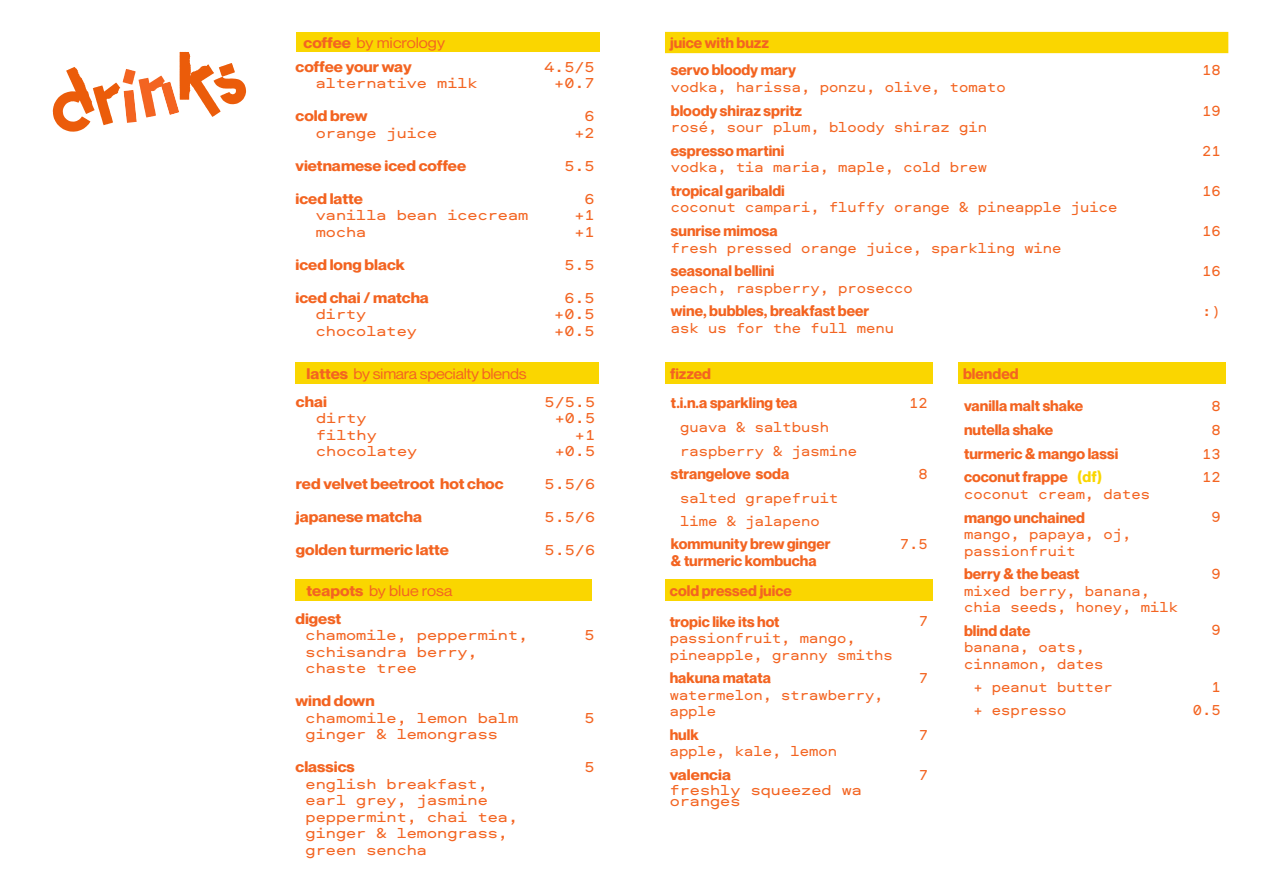
<style>
.page{position:relative;width:1263px;height:893px;background:#fff}
.page>*{position:absolute;margin:0;border:0;box-sizing:border-box;transform-origin:0 0}
.Drinks_Menu{font:15px/16.5px "Aeroport Mono";color:#f36421}
.Drinks_Menu-2{font:15px/15px "Aeroport Mono";color:#f36421;scale:1.09 1}
.Drinks_Menu-3{font:700 15px/16.5px "Neue Montreal";color:#f36421}
.Drinks_Menu-4{font:700 15px "Neue Montreal";color:#f36421;scale:1.09 1}
.t1{font:15px "Neue Montreal";color:#f36421;scale:1.09 1}
.t2{font:15px "Neue Montreal";letter-spacing:-.02em;color:#f36421;scale:1.09 1}
.s1{font-weight:700}
.s2{font-family:"Neue Montreal";font-weight:700}
.s3{font-family:"Aeroport Mono";font-weight:400}
.s4{font-family:"Neue Montreal";font-weight:700;color:#fad600}
</style>
<div class="page">
<svg style="left:53px;top:52px;width:193px;height:80px"></svg>
<div style="left:296px;top:32px;width:303px;height:20px;background:#fad600"></div>
<div style="left:295px;top:362px;width:304px;height:21px;background:#fad600"></div>
<div style="left:295px;top:579px;width:297px;height:21px;background:#fad600"></div>
<div style="left:665px;top:32px;width:563px;height:21px;background:#fad600"></div>
<div style="left:665px;top:362px;width:268px;height:22px;background:#fad600"></div>
<div style="left:665px;top:579px;width:268px;height:22px;background:#fad600"></div>
<div style="left:958px;top:362px;width:268px;height:22px;background:#fad600"></div>
<p class="t1" style="left:304px;top:33px;width:131px"><span class="s1">coffee</span> by micrology</p>
<p class="Drinks_Menu-4" style="left:295px;top:57px;width:108px">coffee your way</p>
<p class="Drinks_Menu-2" style="left:544px;top:58px;width:48px">4.5/5</p>
<p class="Drinks_Menu-2" style="left:316px;top:75px;width:150px">alternative milk</p>
<p class="Drinks_Menu-2" style="left:554px;top:75px;width:39px">+0.7</p>
<p class="Drinks_Menu-4" style="left:295px;top:107px;width:67px">cold brew</p>
<p class="Drinks_Menu-2" style="left:585px;top:108px;width:11px">6</p>
<p class="Drinks_Menu-2" style="left:316px;top:124px;width:113px">orange juice</p>
<p class="Drinks_Menu-2" style="left:574px;top:124px;width:20px">+2</p>
<p class="Drinks_Menu-4" style="left:295px;top:156px;width:158px">vietnamese iced coffee</p>
<p class="Drinks_Menu-2" style="left:564px;top:157px;width:29px">5.5</p>
<p class="Drinks_Menu-4" style="left:295px;top:189px;width:63px">iced latte</p>
<p class="Drinks_Menu-2" style="left:585px;top:190px;width:11px">6</p>
<p class="Drinks_Menu-2" style="left:316px;top:207px;width:196px">vanilla bean icecream</p>
<p class="Drinks_Menu-2" style="left:574px;top:207px;width:20px">+1</p>
<p class="Drinks_Menu-2" style="left:316px;top:223px;width:48px">mocha</p>
<p class="Drinks_Menu-2" style="left:574px;top:223px;width:20px">+1</p>
<p class="Drinks_Menu-4" style="left:295px;top:255px;width:102px">iced long black</p>
<p class="Drinks_Menu-2" style="left:564px;top:256px;width:29px">5.5</p>
<p class="Drinks_Menu-4" style="left:295px;top:288px;width:124px">iced chai / matcha</p>
<p class="Drinks_Menu-2" style="left:564px;top:289px;width:29px">6.5</p>
<p class="Drinks_Menu-2" style="left:316px;top:306px;width:48px">dirty</p>
<p class="Drinks_Menu-2" style="left:554px;top:306px;width:39px">+0.5</p>
<p class="Drinks_Menu-2" style="left:316px;top:322px;width:94px">chocolatey</p>
<p class="Drinks_Menu-2" style="left:554px;top:322px;width:39px">+0.5</p>
<p class="t2" style="left:307px;top:364px;width:203px"><span class="s1">lattes</span> by simara specialty blends</p>
<p class="Drinks_Menu-4" style="left:296px;top:392px;width:30px">chai</p>
<p class="Drinks_Menu-2" style="left:544px;top:393px;width:48px">5/5.5</p>
<p class="Drinks_Menu-2" style="left:316px;top:410px;width:48px">dirty</p>
<p class="Drinks_Menu-2" style="left:555px;top:410px;width:39px">+0.5</p>
<p class="Drinks_Menu-2" style="left:316px;top:426px;width:57px">filthy</p>
<p class="Drinks_Menu-2" style="left:575px;top:426px;width:20px">+1</p>
<p class="Drinks_Menu-2" style="left:316px;top:443px;width:94px">chocolatey</p>
<p class="Drinks_Menu-2" style="left:555px;top:443px;width:39px">+0.5</p>
<p class="Drinks_Menu-4" style="left:296px;top:474px;width:192px">red velvet beetroot hot choc</p>
<p class="Drinks_Menu-2" style="left:544px;top:476px;width:48px">5.5/6</p>
<p class="Drinks_Menu-4" style="left:296px;top:507px;width:117px">japanese matcha</p>
<p class="Drinks_Menu-2" style="left:544px;top:509px;width:48px">5.5/6</p>
<p class="Drinks_Menu-4" style="left:296px;top:540px;width:142px">golden turmeric latte</p>
<p class="Drinks_Menu-2" style="left:544px;top:542px;width:48px">5.5/6</p>
<p class="t1" style="left:307px;top:581px;width:135px"><span class="s1">teapots</span> by blue rosa</p>
<p class="Drinks_Menu-4" style="left:295px;top:609px;width:43px">digest</p>
<p class="Drinks_Menu-2" style="left:306px;top:627px;width:206px">chamomile, peppermint,</p>
<p class="Drinks_Menu-2" style="left:585px;top:627px;width:11px">5</p>
<p class="Drinks_Menu-2" style="left:306px;top:644px;width:159px">schisandra berry,</p>
<p class="Drinks_Menu-2" style="left:306px;top:660px;width:104px">chaste tree</p>
<p class="Drinks_Menu-4" style="left:295px;top:692px;width:74px">wind down</p>
<p class="Drinks_Menu-2" style="left:306px;top:710px;width:196px">chamomile, lemon balm</p>
<p class="Drinks_Menu-2" style="left:585px;top:710px;width:11px">5</p>
<p class="Drinks_Menu-2" style="left:306px;top:726px;width:178px">ginger &amp; lemongrass</p>
<p class="Drinks_Menu-4" style="left:295px;top:758px;width:56px">classics</p>
<p class="Drinks_Menu-2" style="left:585px;top:759px;width:11px">5</p>
<p class="Drinks_Menu-2" style="left:306px;top:776px;width:169px">english breakfast,</p>
<p class="Drinks_Menu-2" style="left:306px;top:792px;width:169px">earl grey, jasmine</p>
<p class="Drinks_Menu-2" style="left:306px;top:809px;width:196px">peppermint, chai tea,</p>
<p class="Drinks_Menu-2" style="left:306px;top:825px;width:187px">ginger &amp; lemongrass,</p>
<p class="Drinks_Menu-2" style="left:306px;top:842px;width:113px">green sencha</p>
<p class="Drinks_Menu-3" style="left:670px;top:35px;width:100px">juice with buzz</p>
<p class="Drinks_Menu" style="left:671px;top:61px;width:336px"><span class="s2">servo bloody mary<br></span>vodka, harissa, ponzu, olive, tomato</p>
<p class="Drinks_Menu" style="left:1202px;top:61px;width:20px">18</p>
<p class="Drinks_Menu" style="left:671px;top:102px;width:318px"><span class="s2">bloody shiraz spritz<br></span>rosé, sour plum, bloody shiraz gin</p>
<p class="Drinks_Menu" style="left:1202px;top:102px;width:20px">19</p>
<p class="Drinks_Menu" style="left:671px;top:142px;width:318px"><span class="s2">espresso martini<br></span>vodka, tia maria, maple, cold brew</p>
<p class="Drinks_Menu" style="left:1202px;top:142px;width:20px">21</p>
<p class="Drinks_Menu" style="left:671px;top:182px;width:448px"><span class="s2">tropical garibaldi<br></span>coconut campari, fluffy orange &amp; pineapple juice</p>
<p class="Drinks_Menu" style="left:1202px;top:182px;width:20px">16</p>
<p class="Drinks_Menu" style="left:671px;top:222px;width:392px"><span class="s2">sunrise mimosa<br></span>fresh pressed orange juice, sparkling wine</p>
<p class="Drinks_Menu" style="left:1202px;top:222px;width:20px">16</p>
<p class="Drinks_Menu" style="left:671px;top:262px;width:243px"><span class="s2">seasonal bellini<br></span>peach, raspberry, prosecco</p>
<p class="Drinks_Menu" style="left:1202px;top:262px;width:20px">16</p>
<p class="Drinks_Menu-3" style="left:671px;top:303px;width:225px">wine, bubbles, breakfast beer <span class="s3">ask us for the full menu</span></p>
<p class="Drinks_Menu" style="left:1202px;top:302px;width:20px">:)</p>
<p class="Drinks_Menu-3" style="left:670px;top:365px;width:42px">fizzed</p>
<p class="Drinks_Menu-3" style="left:671px;top:395px;width:128px">t.i.n.a sparkling tea</p>
<p class="Drinks_Menu" style="left:909px;top:394px;width:20px">12</p>
<p class="Drinks_Menu" style="left:680px;top:418px;width:150px">guava &amp; saltbush</p>
<p class="Drinks_Menu" style="left:680px;top:442px;width:178px">raspberry &amp; jasmine</p>
<p class="Drinks_Menu-3" style="left:671px;top:466px;width:120px">strangelove soda</p>
<p class="Drinks_Menu" style="left:918px;top:465px;width:11px">8</p>
<p class="Drinks_Menu" style="left:680px;top:488px;width:160px">salted grapefruit</p>
<p class="Drinks_Menu" style="left:680px;top:512px;width:141px">lime &amp; jalapeno</p>
<p class="Drinks_Menu-3" style="left:671px;top:536px;width:161px">kommunity brew ginger &amp; turmeric kombucha</p>
<p class="Drinks_Menu" style="left:900px;top:535px;width:29px">7.5</p>
<p class="Drinks_Menu-3" style="left:963px;top:365px;width:57px">blended</p>
<p class="Drinks_Menu-3" style="left:964px;top:398px;width:121px">vanilla malt shake</p>
<p class="Drinks_Menu" style="left:1211px;top:397px;width:11px">8</p>
<p class="Drinks_Menu-3" style="left:964px;top:422px;width:91px">nutella shake</p>
<p class="Drinks_Menu" style="left:1211px;top:421px;width:11px">8</p>
<p class="Drinks_Menu-3" style="left:964px;top:445px;width:156px">turmeric &amp; mango lassi</p>
<p class="Drinks_Menu" style="left:1202px;top:445px;width:20px">13</p>
<p class="Drinks_Menu" style="left:964px;top:468px;width:187px"><span class="s2">coconut frappe</span> <span class="s4">(df) </span>coconut cream, dates</p>
<p class="Drinks_Menu" style="left:1202px;top:468px;width:20px">12</p>
<p class="Drinks_Menu" style="left:964px;top:508px;width:169px"><span class="s2">mango unchained </span>mango, papaya, oj, passionfruit</p>
<p class="Drinks_Menu" style="left:1211px;top:508px;width:11px">9</p>
<p class="Drinks_Menu-3" style="left:964px;top:565px;width:117px">berry &amp; the beast</p>
<p class="Drinks_Menu" style="left:964px;top:581px;width:215px">mixed berry, banana, chia seeds, honey, milk</p>
<p class="Drinks_Menu" style="left:1211px;top:565px;width:11px">9</p>
<p class="Drinks_Menu-3" style="left:670px;top:582px;width:123px">cold pressed juice</p>
<p class="Drinks_Menu" style="left:670px;top:613px;width:225px"><span class="s2">tropic like its hot </span>passionfruit, mango, pineapple, granny smiths</p>
<p class="Drinks_Menu" style="left:919px;top:612px;width:11px">7</p>
<p class="Drinks_Menu" style="left:670px;top:669px;width:215px"><span class="s2">hakuna matata<br></span>watermelon, strawberry, apple</p>
<p class="Drinks_Menu" style="left:919px;top:669px;width:11px">7</p>
<p class="Drinks_Menu" style="left:670px;top:726px;width:169px"><span class="s2">hulk<br></span>apple, kale, lemon</p>
<p class="Drinks_Menu" style="left:919px;top:725px;width:11px">7</p>
<p class="Drinks_Menu-2" style="left:670px;top:766px;width:178px"><span class="s2">valencia<br></span>freshly squeezed wa</p>
<p class="Drinks_Menu-2" style="left:670px;top:793px;width:66px">oranges</p>
<p class="Drinks_Menu-3" style="left:964px;top:622px;width:68px">blind date</p>
<p class="Drinks_Menu" style="left:964px;top:638px;width:141px">banana, oats, cinnamon, dates</p>
<p class="Drinks_Menu" style="left:1211px;top:621px;width:11px">9</p>
<p class="Drinks_Menu" style="left:973px;top:678px;width:141px">+ peanut butter</p>
<p class="Drinks_Menu" style="left:1211px;top:678px;width:11px">1</p>
<p class="Drinks_Menu" style="left:973px;top:701px;width:94px">+ espresso</p>
<p class="Drinks_Menu" style="left:1193px;top:701px;width:29px">0.5</p>
<p class="Drinks_Menu" style="left:919px;top:765px;width:11px">7</p>
</div>
